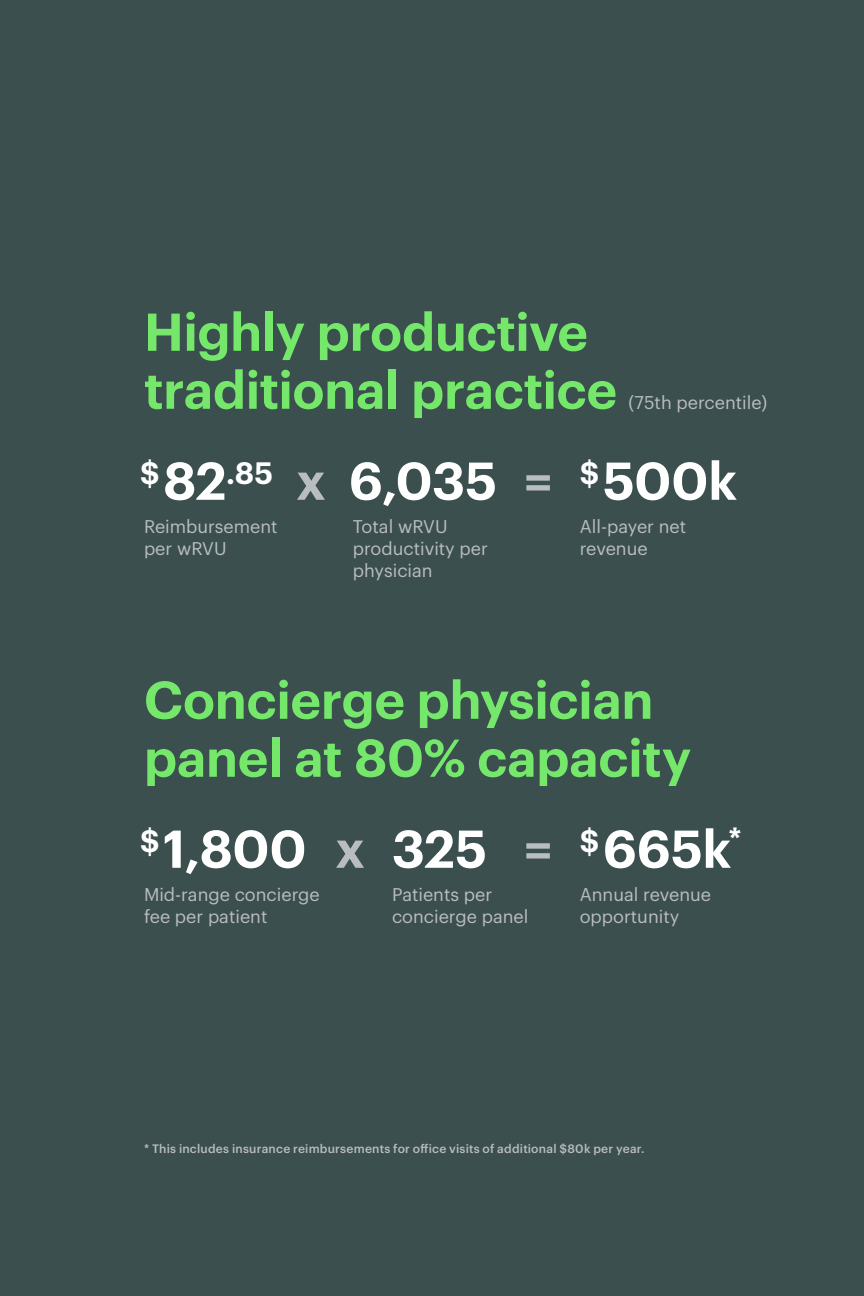
<style>
.page{position:relative;width:864px;height:1296px;background:#3b4f4f}
.page>*{position:absolute;margin:0;border:0;box-sizing:border-box;transform-origin:0 0}
.t1{font:600 52px/58px "Graphik";letter-spacing:-.005em;color:#75e86b}
.t2{font:600 52px "Graphik";color:#fff}
.t3{font:600 52px "Graphik";color:#babdbf}
.t4{font:18px/22px "Graphik";color:#babdbf}
.t5{font:500 12px "Graphik";letter-spacing:.02em;color:#babdbf}
.s1{color:#babdbf}
</style>
<div class="page">
<h1 class="t1" style="left:144px;top:298px;width:475px">Highly productive traditional practice</h1>
<p class="t4" style="left:629px;top:390px;width:140px">(75th percentile)</p>
<h1 class="t2" style="left:140px;top:441px;width:599px"><sup>$</sup>82<sup>.85</sup> <span class="s1">x</span> 6,035 <span class="s1">=</span> <sup>$</sup>500k</h1>
<p class="t4" style="left:144px;top:514px;width:135px">Reimbursement per wRVU</p>
<p class="t4" style="left:580px;top:514px;width:108px">All-payer net revenue</p>
<p class="t4" style="left:353px;top:514px;width:137px">Total wRVU productivity per physician</p>
<h1 class="t1" style="left:144px;top:666px;width:549px">Concierge physician panel at 80% capacity</h1>
<h1 class="t2" style="left:140px;top:809px;width:168px"><sup>$</sup>1,800</h1>
<h1 class="t2" style="left:392px;top:809px;width:97px">325</h1>
<h1 class="t2" style="left:580px;top:809px;width:163px"><sup>$</sup>665k<sup>*</sup></h1>
<h1 class="t3" style="left:335px;top:809px;width:31px">x</h1>
<h1 class="t3" style="left:524px;top:809px;width:29px">=</h1>
<p class="t4" style="left:144px;top:882px;width:177px">Mid-range concierge fee per patient</p>
<p class="t4" style="left:580px;top:882px;width:133px">Annual revenue opportunity</p>
<p class="t4" style="left:392px;top:882px;width:138px">Patients per concierge panel</p>
<p class="t5" style="left:144px;top:1140px;width:502px">* This includes insurance reimbursements for office visits of additional $80k per year.</p>
</div>
